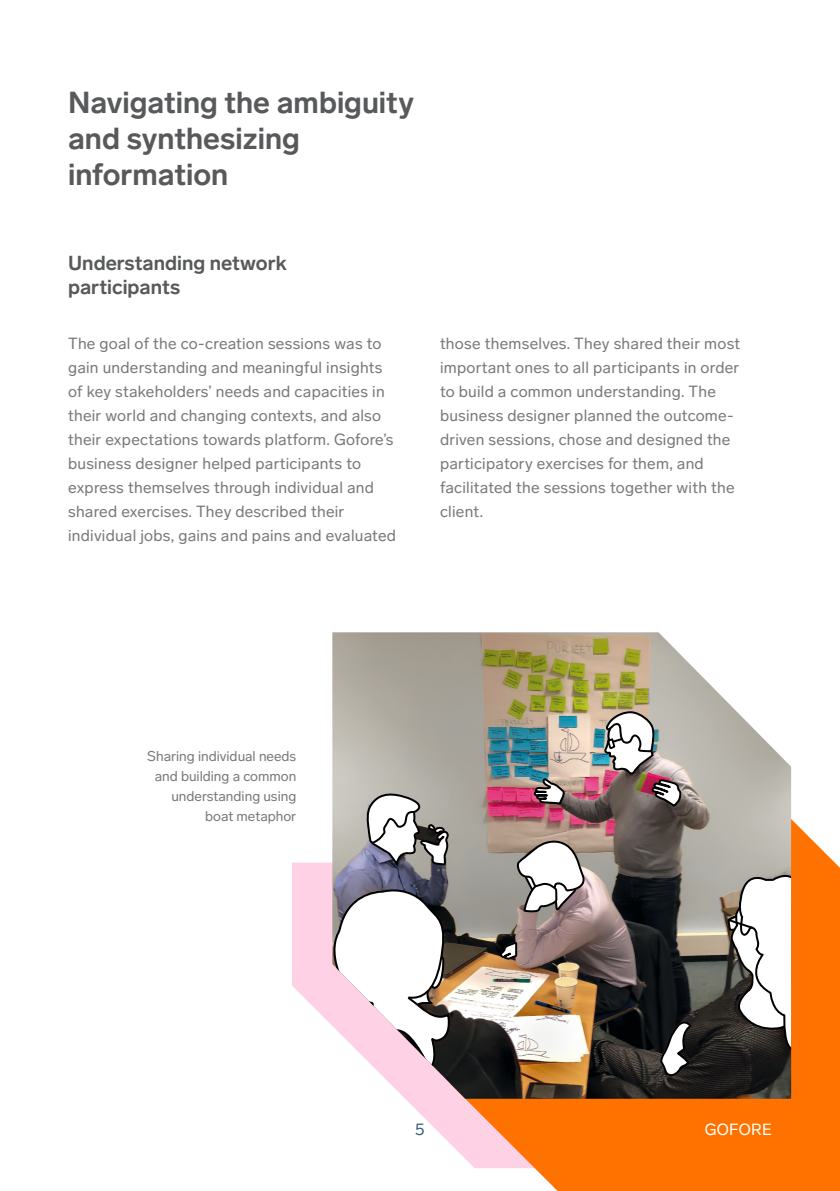
<style>
.page{position:relative;width:840px;height:1191px;background:#fff}
.page>*{position:absolute;margin:0;border:0;box-sizing:border-box;transform-origin:0 0}
.t1{font:700 30px/36px "Lab Grotesque";color:#58595b}
.t2{font:700 20px/24px "Lab Grotesque";color:#58595b}
.t3{font:16px/24px "Lab Grotesque";letter-spacing:.015em;color:#78797a}
.t4{font:16px "Lab Grotesque";letter-spacing:.015em;color:#fff}
.t5{font:16px "Lab Grotesque";color:#325d79}
.t6{font:14px/20px "Lab Grotesque";color:#78797a;text-align:right}
</style>
<div class="page">
<svg style="left:292px;top:862px;width:158px;height:281px"></svg>
<svg style="left:450px;top:780px;width:389px;height:411px;fill:#ff7200"></svg>
<img style="left:332px;top:632px;width:458px;height:466px">
<img style="left:601px;top:709px;width:92px;height:100px">
<img style="left:515px;top:693px;width:71px;height:242px">
<svg style="left:658px;top:1018px;width:34px;height:62px"></svg>
<svg style="left:365px;top:791px;width:85px;height:79px"></svg>
<svg style="left:726px;top:870px;width:64px;height:182px"></svg>
<svg style="left:332px;top:888px;width:122px;height:183px"></svg>
<svg style="left:499px;top:941px;width:19px;height:20px"></svg>
<h1 class="t1" style="left:68px;top:85px;width:347px">Navigating the ambiguity and synthesizing information</h1>
<p class="t2" style="left:68px;top:251px;width:220px">Understanding network participants</p>
<p class="t3" style="left:68px;top:332px;width:329px">The goal of the co-creation sessions was to gain understanding and meaningful insights of key stakeholders’ needs and capacities in their world and changing contexts, and also their expectations towards platform. Gofore’s business designer helped participants to express themselves through individual and shared exercises. They described their individual jobs, gains and pains and evaluated</p>
<p class="t3" style="left:440px;top:332px;width:301px">those themselves. They shared their most important ones to all participants in order to build a common understanding. The business designer planned the outcome&shy;driven sessions, chose and designed the participatory exercises for them, and facilitated the sessions together with the client.</p>
<p class="t6" style="left:147px;top:746px;width:150px">Sharing individual needs and building a common understanding using boat metaphor</p>
<p class="t5" style="left:415px;top:1119px;width:11px">5</p>
<p class="t4" style="left:704px;top:1119px;width:69px">GOFORE</p>
</div>
